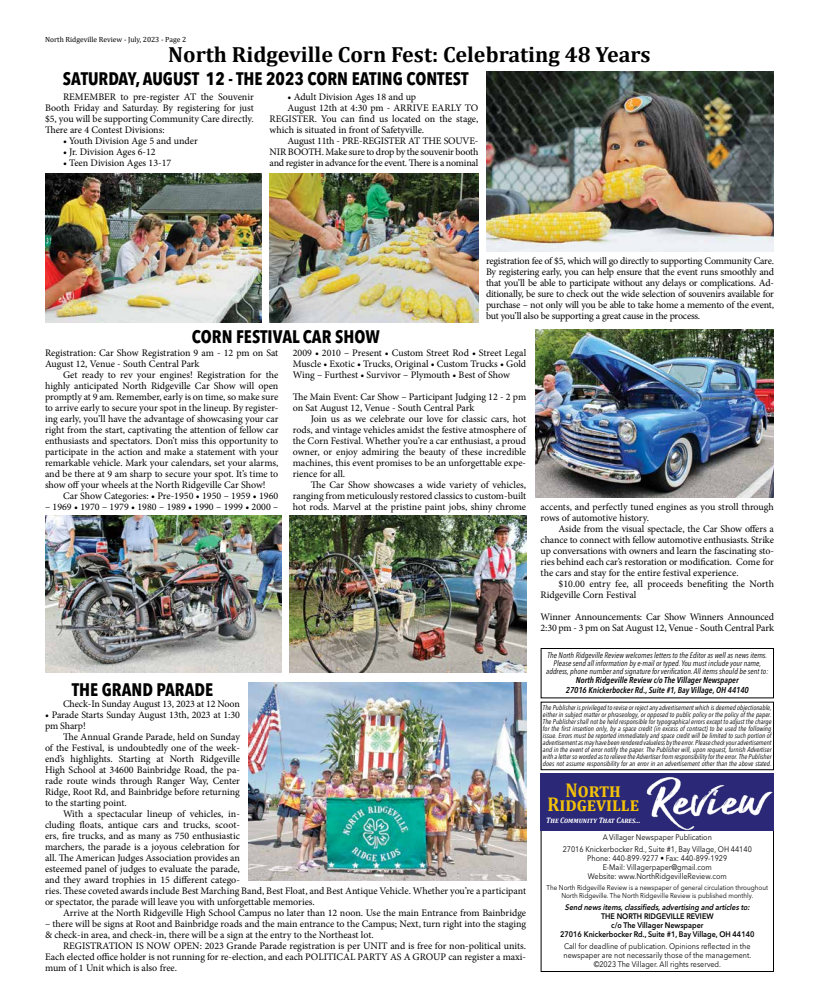
<style>
.page{position:relative;width:819px;height:1008px;background:#fff}
.page>*{position:absolute;margin:0;border:0;box-sizing:border-box;transform-origin:0 0}
.t1{font:700 22px "Cambria";color:#000}
.t2{font:700 20px "Cambria";color:#f3c108;scale:.9 1}
.t3{font:700 condensed 18px "Avenir Next LT Pro";color:#000}
.t4{font:10px/11px "Minion Pro";letter-spacing:-.005em;color:#000;text-align:justify}
.t5{font:10px "Minion Pro";letter-spacing:-.025em;color:#000}
.t6{font:italic 600 condensed 8.5px/9.5px "Avenir Next LT Pro";color:#000;text-align:center}
.t7{font:8px/9px "Avenir Next LT Pro";color:#000;text-align:center;scale:.9 1}
.t8{font:italic condensed 8px/8px "Avenir Next LT Pro";color:#000;text-align:center}
.t9{font:600 8px/9px "Avenir Next LT Pro";color:#000;text-align:center;scale:.9 1}
.t10{font:italic 600 8px "Avenir Next LT Pro";color:#000;scale:.9 1}
.t11{font:italic 700 8px "Cambria";color:#fff;scale:.9 1}
.t12{font:7.5px "Cambria";color:#000}
.t13{font:italic condensed 7px/7px "Avenir Next LT Pro";color:#000;text-align:justify}
.t14{font:7px/8px "Avenir Next LT Pro";color:#000;text-align:center;scale:.9 1}
</style>
<div class="page">
<div style="left:541px;top:702px;width:233px;height:68px;border:1px solid #000"></div>
<div style="left:541px;top:773px;width:233px;height:199px;border:1px solid #000"></div>
<div style="left:541px;top:773px;width:233px;height:58px;background:#2a2877"></div>
<img style="left:646px;top:777px;width:127px;height:54px">
<div style="left:541px;top:648px;width:233px;height:50px;border:1px solid #000"></div>
<img style="left:270px;top:174px;width:208px;height:148px">
<img style="left:536px;top:330px;width:238px;height:168px">
<img style="left:486px;top:72px;width:288px;height:180px">
<img style="left:45px;top:174px;width:217px;height:148px">
<img style="left:45px;top:515px;width:236px;height:158px">
<img style="left:290px;top:515px;width:236px;height:158px">
<img style="left:249px;top:683px;width:277px;height:198px">
<p class="t12" style="left:45px;top:35px;width:143px">North Ridgeville Review - July, 2023 - Page 2</p>
<h1 class="t1" style="left:168px;top:39px;width:484px">North Ridgeville Corn Fest: Celebrating 48 Years</h1>
<p class="t4" style="left:45px;top:91px;width:210px;text-indent:18px">REMEMBER to pre-register AT the Souvenir Booth Friday and Saturday. By registering for just $5, you will be supporting Community Care directly.<br>There are 4 Contest Divisions:</p>
<p class="t4" style="left:63px;top:135px;width:136px">• Youth Division Age 5 and under</p>
<p class="t4" style="left:63px;top:146px;width:94px">• Jr. Division Ages 6-12</p>
<p class="t4" style="left:63px;top:157px;width:110px">• Teen Division Ages 13-17</p>
<h3 class="t3" style="left:63px;top:68px;width:407px">SATURDAY, AUGUST 12 - THE 2023 CORN EATING CONTEST</h3>
<p class="t4" style="left:288px;top:91px;width:130px">• Adult Division Ages 18 and up</p>
<p class="t4" style="left:288px;top:102px;width:192px">August 12th at 4:30 pm - ARRIVE EARLY TO</p>
<p class="t4" style="left:270px;top:113px;width:210px">REGISTER. You can find us located on the stage,</p>
<p class="t4" style="left:270px;top:124px;width:156px">which is situated in front of Safetyville.</p>
<p class="t4" style="left:288px;top:135px;width:192px">August 11th - PRE-REGISTER AT THE SOUVE-</p>
<p class="t4" style="left:270px;top:146px;width:210px">NIR BOOTH. Make sure to drop by the souvenir booth</p>
<p class="t5" style="left:270px;top:156px;width:210px">and register in advance for the event. There is a nominal</p>
<p class="t4" style="left:486px;top:255px;width:290px">registration fee of $5, which will go directly to supporting Community Care.<br>By registering early, you can help ensure that the event runs smoothly and that you’ll be able to participate without any delays or complications. Ad&shy;ditionally, be sure to check out the wide selection of souvenirs available for purchase – not only will you be able to take home a memento of the event, but you’ll also be supporting a great cause in the process.</p>
<h3 class="t3" style="left:192px;top:326px;width:189px">CORN FESTIVAL CAR SHOW</h3>
<p class="t4" style="left:293px;top:347px;width:235px">2009 • 2010 – Present • Custom Street Rod • Street Legal Muscle • Exotic • Trucks, Original • Custom Trucks • Gold Wing – Furthest • Survivor – Plymouth • Best of Show</p>
<p class="t4" style="left:293px;top:391px;width:235px">The Main Event: Car Show – Participant Judging 12 - 2 pm on Sat August 12, Venue - South Central Park</p>
<p class="t4" style="left:293px;top:413px;width:235px;text-indent:18px">Join us as we celebrate our love for classic cars, hot rods, and vintage vehicles amidst the festive atmosphere of the Corn Festival. Whether you’re a car enthusiast, a proud owner, or enjoy admiring the beauty of these incredible machines, this event promises to be an unforgettable expe&shy;rience for all.</p>
<p class="t4" style="left:293px;top:479px;width:235px;text-indent:18px">The Car Show showcases a wide variety of vehicles, ranging from meticulously restored classics to custom-built hot rods. Marvel at the pristine paint jobs, shiny chrome</p>
<p class="t4" style="left:45px;top:347px;width:235px">Registration: Car Show Registration 9 am - 12 pm on Sat<br>August 12, Venue - South Central Park</p>
<p class="t4" style="left:45px;top:369px;width:235px;text-indent:18px">Get ready to rev your engines! Registration for the highly anticipated North Ridgeville Car Show will open promptly at 9 am. Remember, early is on time, so make sure to arrive early to secure your spot in the lineup. By register&shy;ing early, you’ll have the advantage of showcasing your car right from the start, captivating the attention of fellow car enthusiasts and spectators. Don’t miss this opportunity to participate in the action and make a statement with your remarkable vehicle. Mark your calendars, set your alarms, and be there at 9 am sharp to secure your spot. It’s time to show off your wheels at the North Ridgeville Car Show!</p>
<p class="t4" style="left:63px;top:490px;width:217px">Car Show Categories: • Pre-1950 • 1950 – 1959 • 1960</p>
<p class="t4" style="left:45px;top:501px;width:235px">– 1969 • 1970 – 1979 • 1980 – 1989 • 1990 – 1999 • 2000 –</p>
<h3 class="t3" style="left:72px;top:679px;width:143px">THE GRAND PARADE</h3>
<p class="t4" style="left:63px;top:698px;width:178px">Check-In Sunday August 13, 2023 at 12 Noon</p>
<p class="t4" style="left:45px;top:709px;width:196px">• Parade Starts Sunday August 13th, 2023 at 1:30 pm Sharp!</p>
<p class="t4" style="left:45px;top:731px;width:196px;text-indent:18px">The Annual Grande Parade, held on Sunday of the Festival, is undoubtedly one of the week&shy;end’s highlights. Starting at North Ridgeville High School at 34600 Bainbridge Road, the pa&shy;rade route winds through Ranger Way, Center Ridge, Root Rd, and Bainbridge before returning to the starting point.</p>
<p class="t4" style="left:45px;top:808px;width:483px;text-align:left;text-indent:18px">With a spectacular lineup of vehicles, in-<br>cluding floats, antique cars and trucks, scoot-<br>ers, fire trucks, and as many as 750 enthusiastic<br>marchers, the parade is a joyous celebration for<br>all. The American Judges Association provides an<br>esteemed panel of judges to evaluate the parade,<br>and they award trophies in 15 different catego-<br>ries. These coveted awards include Best Marching Band, Best Float, and Best Antique Vehicle. Whether you’re a participant or spectator, the parade will leave you with unforgettable memories.</p>
<p class="t4" style="left:63px;top:907px;width:465px">Arrive at the North Ridgeville High School Campus no later than 12 noon. Use the main Entrance from Bainbridge</p>
<p class="t4" style="left:45px;top:918px;width:483px">– there will be signs at Root and Bainbridge roads and the main entrance to the Campus; Next, turn right into the staging &amp; check-in area, and check-in, there will be a sign at the entry to the Northeast lot.</p>
<p class="t4" style="left:45px;top:940px;width:483px;text-indent:18px">REGISTRATION IS NOW OPEN: 2023 Grande Parade registration is per UNIT and is free for non-political units.<br>Each elected office holder is not running for re-election, and each POLITICAL PARTY AS A GROUP can register a maxi&shy;mum of 1 Unit which is also free.</p>
<p class="t4" style="left:541px;top:502px;width:235px">accents, and perfectly tuned engines as you stroll through rows of automotive history.</p>
<p class="t4" style="left:541px;top:524px;width:235px;text-indent:18px">Aside from the visual spectacle, the Car Show offers a chance to connect with fellow automotive enthusiasts. Strike up conversations with owners and learn the fascinating sto&shy;ries behind each car’s restoration or modification. Come for the cars and stay for the entire festival experience.</p>
<p class="t4" style="left:541px;top:579px;width:235px;text-indent:18px">$10.00 entry fee, all proceeds benefiting the North<br>Ridgeville Corn Festival</p>
<p class="t4" style="left:541px;top:612px;width:235px">Winner Announcements: Car Show Winners Announced<br>2:30 pm - 3 pm on Sat August 12, Venue - South Central Park</p>
<p class="t8" style="left:546px;top:651px;width:224px">The North Ridgeville Review welcomes letters to the Editor as well as news items.<br>Please send all information by e-mail or typed. You must include your name, address, phone number and signature for verification. All items should be sent to:</p>
<p class="t6" style="left:566px;top:675px;width:184px">North Ridgeville Review c/o The Villager Newspaper<br>27016 Knickerbocker Rd., Suite #1, Bay Village, OH 44140</p>
<p class="t13" style="left:543px;top:704px;width:230px">The Publisher is privileged to revise or reject any advertisement which is deemed objectionable, either in subject matter or phraseology, or opposed to public policy or the policy of the paper.<br>The Publisher shall not be held responsible for typographical errors except to adjust the charge for the first insertion only, by a space credit (in excess of contract) to be used the following issue. Errors must be reported immediately and space credit will be limited to such portion of advertisement as may have been rendered valueless by the error. Please check your advertisement and in the event of error notify the paper. The Publisher will, upon request, furnish Advertiser with a letter so worded as to relieve the Advertiser from responsibility for the error. The Publisher does not assume responsibility for an error in an advertisement other than the above stated.</p>
<h2 class="t2" style="left:566px;top:776px;width:63px">North</h2>
<h2 class="t2" style="left:548px;top:790px;width:103px">Ridgeville</h2>
<p class="t11" style="left:546px;top:814px;width:106px">The Communit y That Cares...</p>
<p class="t7" style="left:563px;top:831px;width:212px;line-height:12px">A Villager Newspaper Publication<br>27016 Knickerbocker Rd., Suite #1, Bay Village, OH 44140</p>
<p class="t7" style="left:587px;top:854px;width:157px">Phone: 440-899-9277 • Fax: 440-899-1929<br>E-Mail: Villagerpaper@gmail.com<br>Website: www.NorthRidgevilleReview.com</p>
<p class="t14" style="left:547px;top:883px;width:248px">The North Ridgeville Review is a newspaper of general circulation throughout<br>North Ridgeville. The North Ridgeville Review is published monthly.</p>
<p class="t10" style="left:565px;top:902px;width:209px">Send news items,classifieds,advertising and articles to:</p>
<p class="t9" style="left:560px;top:912px;width:218px">THE NORTH RIDGEVILLE REVIEW<br>c/o The Villager Newspaper<br>27016 Knickerbocker Rd., Suite #1, Bay Village, OH 44140</p>
<p class="t7" style="left:564px;top:942px;width:210px">Call for deadline of publication. Opinions reflected in the newspaper are not necessarily those of the management. ©2023 The Villager. All rights reserved.</p>
</div>
